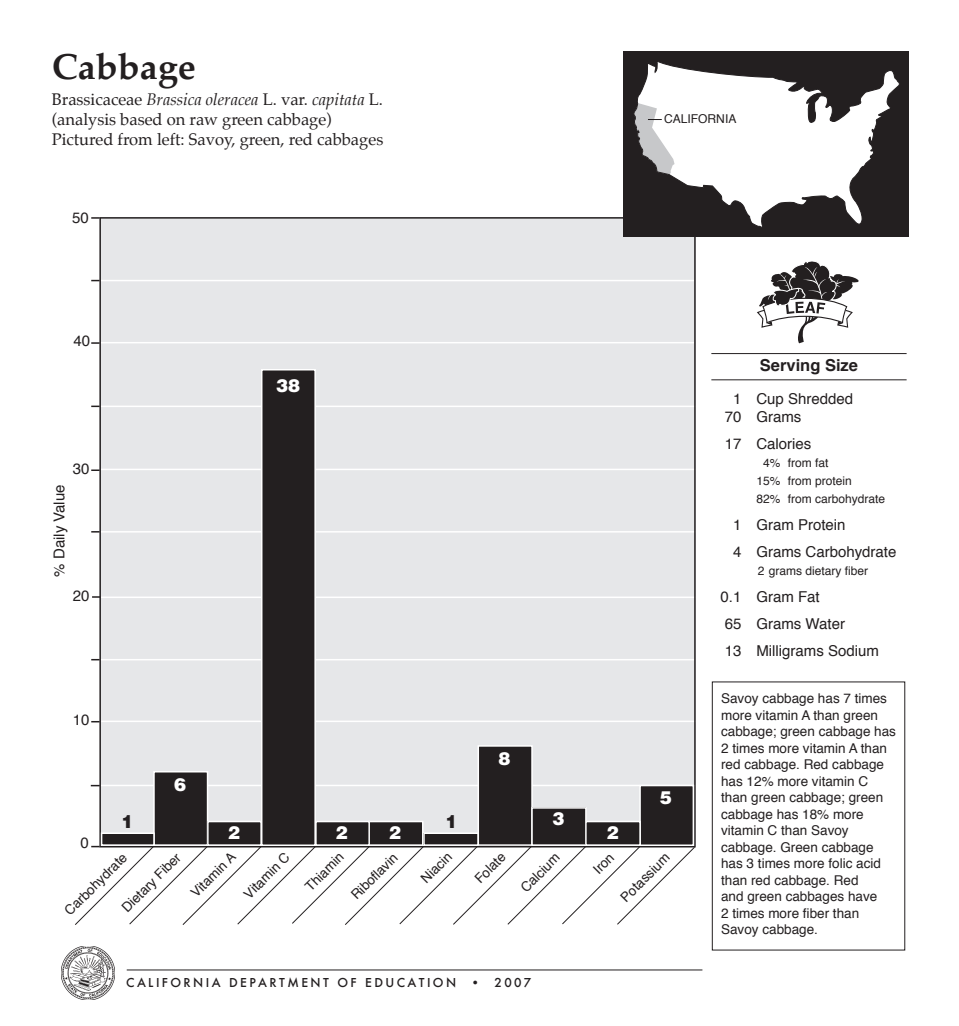
<style>
.page{position:relative;width:959px;height:1026px;background:#fff}
.page>*{position:absolute;margin:0;border:0;box-sizing:border-box;transform-origin:0 0}
.Name{font:700 36px "Palatino";color:#231f20}
.Numbers{font:900 18px "Helvetica";color:#fff}
.Numbers-2{font:900 18px "Helvetica";color:#231f20}
.t1{font:16.5px/19.8px "Palatino";color:#231f20}
.ServingHead{font:700 16.5px "Helvetica";color:#231f20}
.Servings{font:15px/18px "Helvetica";color:#231f20}
.t2{font:13.5px/16.5px "Helvetica";color:#231f20}
.t3{font:12.15px "Helvetica";color:#231f20}
.Servings-2{font:12px "Helvetica";color:#231f20}
.t4{font:500 12px "Futura";letter-spacing:.2em;color:#231f20}
.Servings-3{font:12px "Helvetica";color:#231f20}
.s1{font-style:italic}
</style>
<div class="page">
<img style="left:62px;top:946px;width:53px;height:54px">
<hr style="left:127px;top:970px;width:575px;height:1px;background:#231f20">
<div style="left:100px;top:217px;width:595px;height:630px;background:#e6e7e9"></div>
<hr style="left:100px;top:785px;width:595px;height:1px;background:#fff">
<hr style="left:101px;top:721px;width:595px;height:1px;background:#fff">
<hr style="left:100px;top:469px;width:595px;height:1px;background:#fff">
<hr style="left:100px;top:597px;width:595px;height:1px;background:#fff">
<hr style="left:100px;top:531px;width:595px;height:2px;background:#fff">
<hr style="left:100px;top:659px;width:594px;height:1px;background:#fff">
<svg style="left:92px;top:596px;width:7px;height:2px"></svg>
<hr style="left:100px;top:406px;width:595px;height:1px;background:#fff">
<hr style="left:99px;top:280px;width:595px;height:1px;background:#fff">
<hr style="left:99px;top:342px;width:595px;height:1px;background:#fff">
<svg style="left:91px;top:342px;width:8px;height:2px"></svg>
<svg style="left:75px;top:845px;width:620px;height:80px"></svg>
<svg style="left:91px;top:217px;width:9px;height:2px"></svg>
<svg style="left:91px;top:531px;width:9px;height:2px"></svg>
<hr style="left:711px;top:353px;width:195px;height:1px;background:#231f20">
<hr style="left:711px;top:379px;width:195px;height:1px;background:#231f20">
<div style="left:369px;top:822px;width:54px;height:23px;background:#231f20"></div>
<div style="left:368px;top:821px;width:55px;height:25px;border:2px solid #fff"></div>
<div style="left:154px;top:772px;width:53px;height:73px;background:#231f20"></div>
<div style="left:153px;top:771px;width:55px;height:75px;border:2px solid #fff"></div>
<div style="left:640px;top:786px;width:53px;height:59px;background:#231f20"></div>
<div style="left:639px;top:785px;width:55px;height:61px;border:2px solid #fff"></div>
<div style="left:478px;top:746px;width:54px;height:99px;background:#231f20"></div>
<div style="left:477px;top:745px;width:55px;height:101px;border:2px solid #fff"></div>
<div style="left:532px;top:808px;width:54px;height:37px;background:#231f20"></div>
<div style="left:531px;top:807px;width:55px;height:39px;border:2px solid #fff"></div>
<div style="left:102px;top:833px;width:52px;height:12px;background:#231f20"></div>
<div style="left:101px;top:832px;width:54px;height:14px;border:2px solid #fff"></div>
<div style="left:208px;top:822px;width:53px;height:23px;background:#231f20"></div>
<div style="left:207px;top:821px;width:55px;height:25px;border:2px solid #fff"></div>
<div style="left:424px;top:833px;width:54px;height:12px;background:#231f20"></div>
<div style="left:423px;top:832px;width:55px;height:14px;border:2px solid #fff"></div>
<div style="left:316px;top:822px;width:53px;height:23px;background:#231f20"></div>
<div style="left:315px;top:821px;width:55px;height:25px;border:2px solid #fff"></div>
<div style="left:586px;top:822px;width:54px;height:23px;background:#231f20"></div>
<div style="left:585px;top:821px;width:55px;height:25px;border:2px solid #fff"></div>
<div style="left:262px;top:370px;width:53px;height:475px;background:#231f20"></div>
<div style="left:261px;top:369px;width:55px;height:477px;border:2px solid #fff"></div>
<svg style="left:757px;top:261px;width:101px;height:83px"></svg>
<div style="left:623px;top:51px;width:285px;height:185px;background:#231f20"></div>
<svg style="left:634px;top:62px;width:266px;height:165px"></svg>
<p class="Name" style="left:52px;top:45px;width:145px">Cabbage</p>
<p class="t1" style="left:52px;top:91px;width:333px">Brassicaceae <span class="s1">Brassica oleracea</span> L. var. <span class="s1">capitata</span> L. (analysis based on raw green cabbage)<br>Pictured from left: Savoy, green, red cabbages</p>
<p class="Servings" style="left:72px;top:209px;width:18px">50</p>
<p class="Servings" style="left:74px;top:331px;width:18px">40</p>
<p class="Servings" style="left:73px;top:459px;width:18px">30</p>
<p class="Servings" style="left:50px;top:577px;width:94px;rotate:-90deg">% Daily Value</p>
<p class="Servings" style="left:73px;top:586px;width:18px">20</p>
<p class="Numbers" style="left:276px;top:374px;width:26px">38</p>
<p class="t3" style="left:664px;top:109px;width:74px">CALIFORNIA</p>
<p class="ServingHead" style="left:760px;top:351px;width:100px">Serving Size</p>
<p class="Servings" style="left:724px;top:389px;width:130px;text-indent:8px">1 Cup Shredded<br>70 Grams</p>
<p class="Servings" style="left:724px;top:434px;width:88px">17 Calories</p>
<p class="Servings-2" style="left:763px;top:453px;width:67px">4% from fat</p>
<p class="Servings-2" style="left:756px;top:471px;width:97px">15% from protein</p>
<p class="Servings-2" style="left:756px;top:489px;width:130px">82% from carbohydrate</p>
<p class="Servings" style="left:733px;top:515px;width:114px">1 Gram Protein</p>
<p class="Servings" style="left:733px;top:542px;width:165px">4 Grams Carbohydrate</p>
<p class="Servings-3" style="left:758px;top:561px;width:112px">2 grams dietary fiber</p>
<p class="Servings" style="left:720px;top:587px;width:101px">0.1 Gram Fat</p>
<p class="Servings" style="left:724px;top:614px;width:122px">65 Grams Water</p>
<p class="Servings" style="left:724px;top:641px;width:156px">13 Milligrams Sodium</p>
<p class="Servings" style="left:73px;top:710px;width:18px">10</p>
<p class="Numbers" style="left:174px;top:773px;width:14px">6</p>
<p class="Numbers" style="left:498px;top:747px;width:14px">8</p>
<p class="Numbers" style="left:660px;top:786px;width:14px">5</p>
<p class="Numbers-2" style="left:121px;top:810px;width:14px">1</p>
<p class="Numbers" style="left:552px;top:807px;width:14px">3</p>
<p class="Numbers" style="left:228px;top:821px;width:14px">2</p>
<p class="Numbers-2" style="left:445px;top:810px;width:14px">1</p>
<p class="Numbers" style="left:335px;top:821px;width:14px">2</p>
<p class="Numbers" style="left:606px;top:821px;width:14px">2</p>
<p class="Numbers" style="left:389px;top:821px;width:14px">2</p>
<p class="Servings" style="left:80px;top:833px;width:10px">0</p>
<p class="t2" style="left:61px;top:907px;width:83px;rotate:-45deg">Carbohydrate</p>
<p class="t2" style="left:471px;top:875px;width:39px;rotate:-45deg">Folate</p>
<p class="t2" style="left:187px;top:889px;width:58px;rotate:-45deg">Vitamin A</p>
<p class="t2" style="left:240px;top:890px;width:60px;rotate:-45deg">Vitamin C</p>
<p class="t2" style="left:347px;top:891px;width:61px;rotate:-45deg">Ribofl avin</p>
<p class="t2" style="left:417px;top:875px;width:39px;rotate:-45deg">Niacin</p>
<p class="t2" style="left:301px;top:882px;width:50px;rotate:-45deg">Thiamin</p>
<p class="t2" style="left:517px;top:883px;width:50px;rotate:-45deg">Calcium</p>
<p class="t2" style="left:118px;top:904px;width:79px;rotate:-45deg">Dietary Fiber</p>
<p class="t2" style="left:616px;top:894px;width:65px;rotate:-45deg">Potassium</p>
<p class="t2" style="left:589px;top:865px;width:25px;rotate:-45deg">Iron</p>
<p class="t4" style="left:126px;top:974px;width:406px">CALIFORNIA DEPARTMENT OF EDUCATION • 2007</p>
<p class="t2" style="left:721px;top:690px;width:176px">Savoy cabbage has 7 times more vitamin A than green cabbage; green cabbage has<br>2 times more vitamin A than red cabbage. Red cabbage has 12% more vitamin C than green cabbage; green cabbage has 18% more vitamin C than Savoy cabbage. Green cabbage has 3 times more folic acid than red cabbage. Red<br>and green cabbages have<br>2 times more fiber than<br>Savoy cabbage.</p>
</div>
